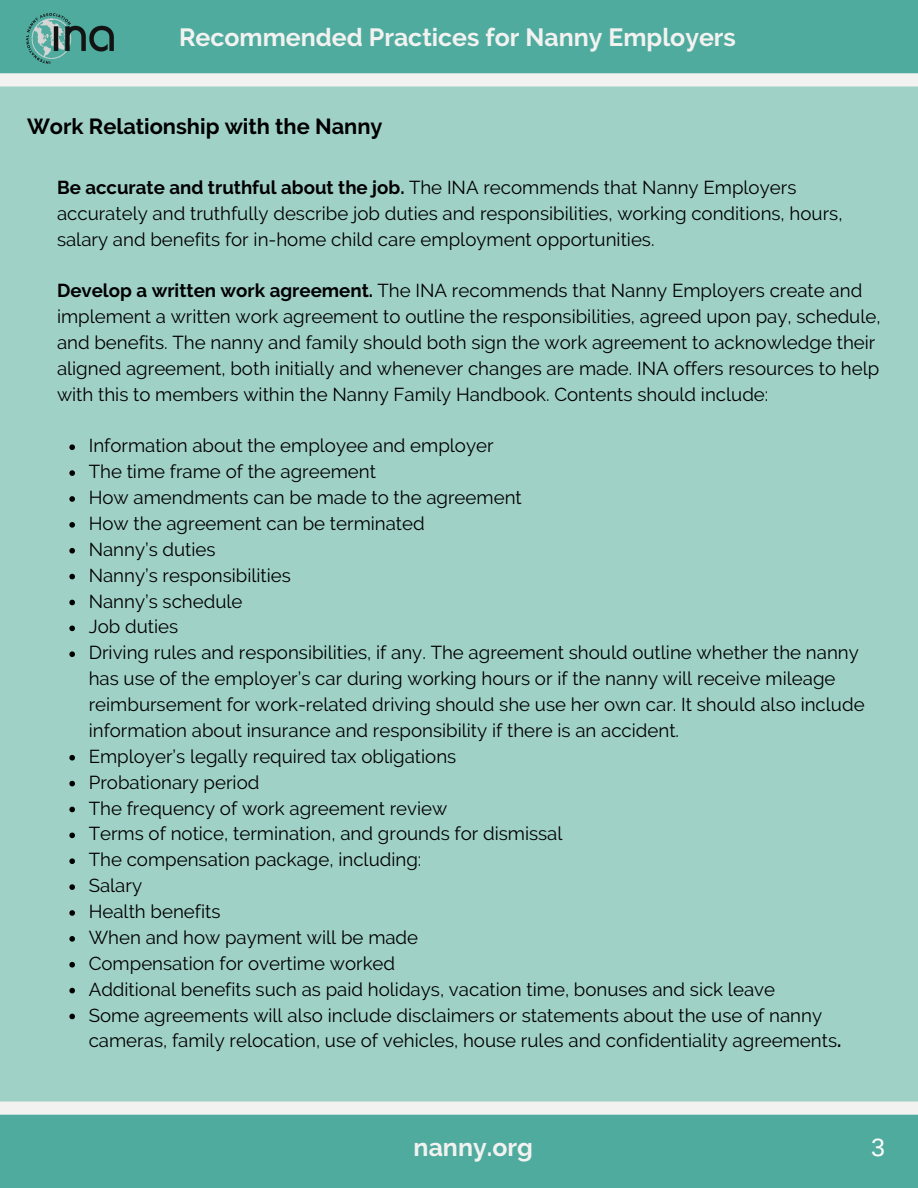
<style>
.page{position:relative;width:918px;height:1188px;background:#50ab9f}
.page>*{position:absolute;margin:0;border:0;box-sizing:border-box;transform-origin:0 0}
.t1{font:700 24.9px "Raleway";color:#f2f2f0}
.t2{font:24.9px "Arimo";color:#fff}
.t3{font:700 21.75px "Raleway";color:#000}
.t4{font:18.75px/25.8px "Raleway";color:#000}
.s1{font-weight:700}
</style>
<div class="page">
<div style="left:0;top:73px;width:918px;height:1042px;background:#a0d1c7"></div>
<img style="left:26px;top:14px;width:88px;height:49px">
<svg style="left:69px;top:444px;width:6px;height:6px"></svg>
<svg style="left:69px;top:470px;width:6px;height:6px"></svg>
<svg style="left:69px;top:496px;width:6px;height:6px"></svg>
<svg style="left:69px;top:522px;width:6px;height:6px"></svg>
<svg style="left:69px;top:548px;width:6px;height:6px"></svg>
<svg style="left:69px;top:574px;width:6px;height:5px"></svg>
<svg style="left:69px;top:600px;width:6px;height:5px"></svg>
<svg style="left:69px;top:626px;width:6px;height:5px"></svg>
<svg style="left:69px;top:651px;width:6px;height:6px"></svg>
<svg style="left:69px;top:755px;width:6px;height:6px"></svg>
<svg style="left:69px;top:781px;width:6px;height:5px"></svg>
<svg style="left:69px;top:807px;width:6px;height:5px"></svg>
<svg style="left:69px;top:833px;width:6px;height:5px"></svg>
<svg style="left:69px;top:858px;width:6px;height:6px"></svg>
<svg style="left:69px;top:884px;width:6px;height:6px"></svg>
<svg style="left:69px;top:910px;width:6px;height:6px"></svg>
<svg style="left:69px;top:936px;width:6px;height:6px"></svg>
<svg style="left:69px;top:962px;width:6px;height:6px"></svg>
<svg style="left:69px;top:988px;width:6px;height:5px"></svg>
<svg style="left:69px;top:1014px;width:6px;height:5px"></svg>
<p class="t1" style="left:179px;top:23px;width:558px">Recommended Practices for Nanny Employers</p>
<p class="t3" style="left:27px;top:114px;width:357px">Work Relationship with the Nanny</p>
<p class="t4" style="left:57px;top:175px;width:787px"><span class="s1">Be accurate and truthful about the job.</span> The INA recommends that Nanny Employers accurately and truthfully describe job duties and responsibilities, working conditions, hours, salary and benefits for in-home child care employment opportunities.</p>
<p class="t4" style="left:57px;top:278px;width:825px"><span class="s1">Develop a written work agreement.</span> The INA recommends that Nanny Employers create and implement a written work agreement to outline the responsibilities, agreed upon pay, schedule, and benefits. The nanny and family should both sign the work agreement to acknowledge their aligned agreement, both initially and whenever changes are made. INA offers resources to help with this to members within the Nanny Family Handbook. Contents should include:</p>
<p class="t4" style="left:89px;top:433px;width:406px">Information about the employee and employer</p>
<p class="t4" style="left:89px;top:459px;width:289px">The time frame of the agreement</p>
<p class="t4" style="left:89px;top:485px;width:435px">How amendments can be made to the agreement</p>
<p class="t4" style="left:89px;top:510px;width:338px">How the agreement can be terminated</p>
<p class="t4" style="left:89px;top:536px;width:128px">Nanny’s duties</p>
<p class="t4" style="left:89px;top:562px;width:204px">Nanny’s responsibilities</p>
<p class="t4" style="left:89px;top:588px;width:155px">Nanny’s schedule</p>
<p class="t4" style="left:89px;top:614px;width:91px">Job duties</p>
<p class="t4" style="left:89px;top:640px;width:777px">Driving rules and responsibilities, if any. The agreement should outline whether the nanny has use of the employer’s car during working hours or if the nanny will receive mileage reimbursement for work-related driving should she use her own car. It should also include information about insurance and responsibility if there is an accident.</p>
<p class="t4" style="left:89px;top:743px;width:369px">Employer’s legally required tax obligations</p>
<p class="t4" style="left:89px;top:769px;width:172px">Probationary period</p>
<p class="t4" style="left:89px;top:795px;width:360px">The frequency of work agreement review</p>
<p class="t4" style="left:89px;top:821px;width:475px">Terms of notice, termination, and grounds for dismissal</p>
<p class="t4" style="left:89px;top:847px;width:334px">The compensation package, including:</p>
<p class="t4" style="left:89px;top:873px;width:55px">Salary</p>
<p class="t4" style="left:89px;top:899px;width:133px">Health benefits</p>
<p class="t4" style="left:89px;top:924px;width:331px">When and how payment will be made</p>
<p class="t4" style="left:89px;top:950px;width:308px">Compensation for overtime worked</p>
<p class="t4" style="left:89px;top:976px;width:688px">Additional benefits such as paid holidays, vacation time, bonuses and sick leave</p>
<p class="t4" style="left:89px;top:1002px;width:754px">Some agreements will also include disclaimers or statements about the use of nanny cameras, family relocation, use of vehicles, house rules and confidentiality agreements<span class="s1">.</span></p>
<p class="t1" style="left:414px;top:1132px;width:121px">nanny.org</p>
<p class="t2" style="left:871px;top:1133px;width:15px">3</p>
</div>
